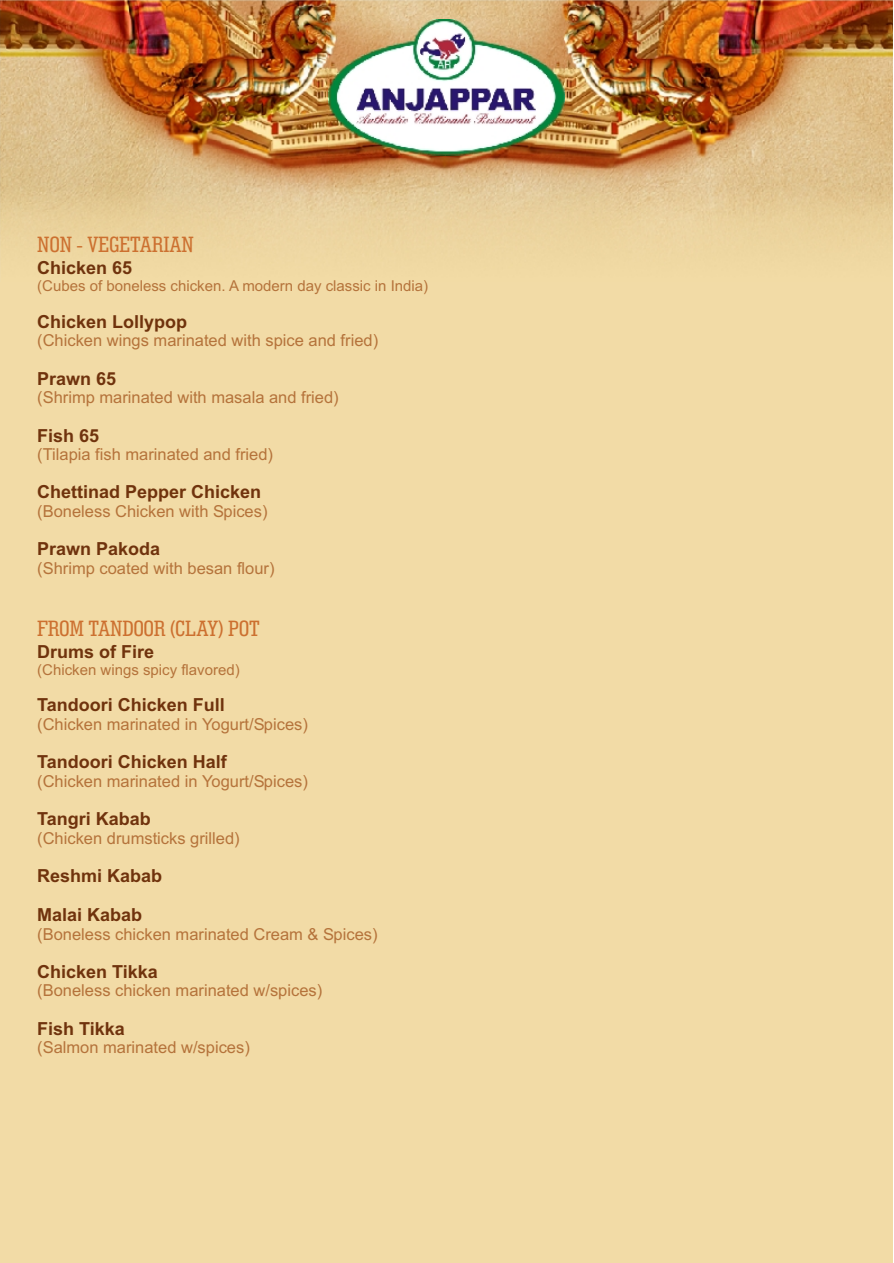
<style>
.page{position:relative;width:894px;height:1263px;background:#fff}
.page>*{position:absolute;margin:0;border:0;box-sizing:border-box;transform-origin:0 0}
.t1{font:22.5px "Geo Slab 703 Md Cn BT";color:#cc7030}
.t2{font:700 18px/38.5px "Arial";color:#70330d}
.t3{font:16.5px "Arial";color:#b5733b}
.t4{font:15px "Arial";color:#b5733b}
</style>
<div class="page">
<div style="left:0;top:0;width:893px;height:1263px;background:#f2dba6"></div>
<img style="left:0;top:0;width:893px;height:246px">
<img style="left:328px;top:19px;width:237px;height:136px">
<h1 class="t1" style="left:37px;top:235px;width:158px">NON - VEGETARIAN</h1>
<p class="t2" style="left:37px;top:250px;width:97px">Chicken 65</p>
<p class="t4" style="left:37px;top:280px;width:392px">(Cubes of boneless chicken. A modern day classic in India)</p>
<p class="t3" style="left:37px;top:334px;width:342px">(Chicken wings marinated with spice and fried)</p>
<p class="t2" style="left:37px;top:304px;width:151px">Chicken Lollypop</p>
<p class="t2" style="left:37px;top:361px;width:81px">Prawn 65</p>
<p class="t3" style="left:37px;top:391px;width:303px">(Shrimp marinated with masala and fried)</p>
<p class="t2" style="left:37px;top:418px;width:64px">Fish 65</p>
<p class="t3" style="left:37px;top:448px;width:237px">(Tilapia fish marinated and fried)</p>
<p class="t2" style="left:37px;top:475px;width:225px">Chettinad Pepper Chicken</p>
<p class="t3" style="left:37px;top:505px;width:232px">(Boneless Chicken with Spices)</p>
<p class="t2" style="left:37px;top:532px;width:125px">Prawn Pakoda</p>
<p class="t3" style="left:37px;top:562px;width:239px">(Shrimp coated with besan flour)</p>
<h1 class="t1" style="left:37px;top:619px;width:224px">FROM TANDOOR (CLAY) POT</h1>
<p class="t2" style="left:37px;top:634px;width:118px">Drums of Fire</p>
<p class="t4" style="left:37px;top:664px;width:204px">(Chicken wings spicy flavored)</p>
<p class="t3" style="left:37px;top:718px;width:272px">(Chicken marinated in Yogurt/Spices)</p>
<p class="t2" style="left:37px;top:687px;width:189px">Tandoori Chicken Full</p>
<p class="t2" style="left:37px;top:744px;width:191px">Tandoori Chicken Half</p>
<p class="t3" style="left:37px;top:775px;width:272px">(Chicken marinated in Yogurt/Spices)</p>
<p class="t2" style="left:37px;top:801px;width:115px">Tangri Kabab</p>
<p class="t3" style="left:37px;top:832px;width:204px">(Chicken drumsticks grilled)</p>
<p class="t2" style="left:37px;top:858px;width:126px">Reshmi Kabab<br>Malai Kabab</p>
<p class="t3" style="left:37px;top:927px;width:342px">(Boneless chicken marinated Cream &amp; Spices)</p>
<p class="t2" style="left:37px;top:954px;width:122px">Chicken Tikka</p>
<p class="t3" style="left:37px;top:984px;width:287px">(Boneless chicken marinated w/spices)</p>
<p class="t2" style="left:37px;top:1011px;width:89px">Fish Tikka</p>
<p class="t3" style="left:37px;top:1041px;width:214px">(Salmon marinated w/spices)</p>
</div>
